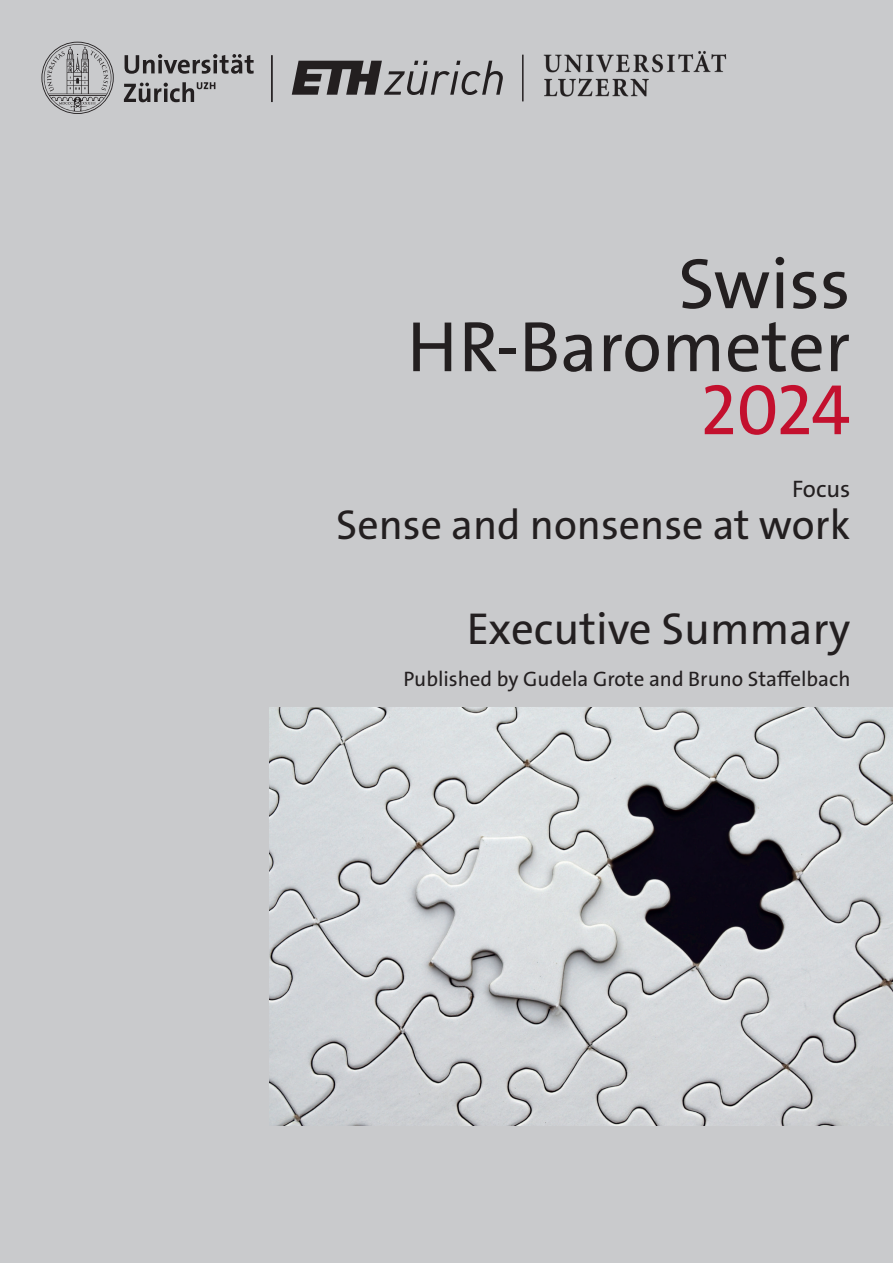
<style>
.page{position:relative;width:893px;height:1263px;background:#c9cacc}
.page>*{position:absolute;margin:0;border:0;box-sizing:border-box;transform-origin:0 0}
.Zwischentitel{font:72px/63px "The Sans LP5 Plain";color:#231f20;text-align:right}
.Zwischentitel-2{font:72px "The Sans LP5 Plain";color:#c3102e}
.Zwischentitel-3{font:45px "The Sans LP5 Plain";color:#231f20}
.Zwischentitel-4{font:42px "The Sans LP5 Plain";color:#231f20}
.Zwischentitel-5{font:24px "The Sans LP5 Plain";color:#231f20}
.Zwischentitel-6{font:21px "The Sans LP5 Plain";color:#231f20}
</style>
<div class="page">
<svg style="left:41px;top:42px;width:213px;height:72px"></svg>
<svg style="left:292px;top:61px;width:211px;height:34px"></svg>
<img style="left:543px;top:51px;width:184px;height:46px">
<hr style="left:522px;top:55px;width:2px;height:46px;background:#231f20">
<hr style="left:271px;top:55px;width:2px;height:47px;background:#231f20">
<div style="left:651px;top:77px;width:132px;height:37px;background:#c9cacc"></div>
<img style="left:270px;top:707px;width:623px;height:418px">
<p class="Zwischentitel" style="left:407px;top:253px;width:445px">Swiss<br>HR-Barometer</p>
<p class="Zwischentitel-2" style="left:700px;top:364px;width:152px">2024</p>
<p class="Zwischentitel-5" style="left:792px;top:474px;width:60px">Focus</p>
<p class="Zwischentitel-4" style="left:336px;top:498px;width:516px">Sense and nonsense at work</p>
<p class="Zwischentitel-3" style="left:467px;top:600px;width:385px">Executive Summary</p>
<p class="Zwischentitel-6" style="left:404px;top:666px;width:448px">Published by Gudela Grote and Bruno Staffelbach</p>
</div>
